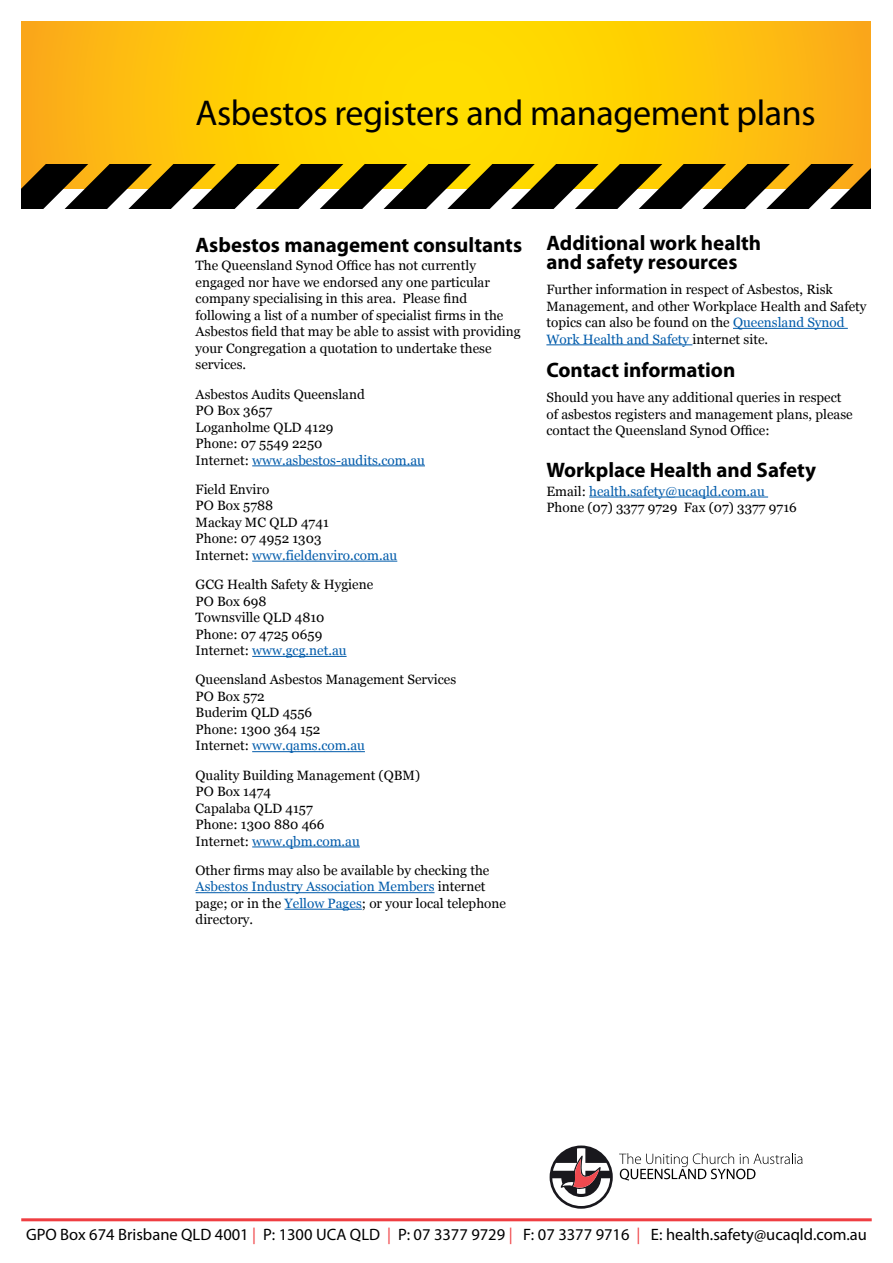
<style>
.page{position:relative;width:893px;height:1263px;background:#fff}
.page>*{position:absolute;margin:0;border:0;box-sizing:border-box;transform-origin:0 0}
.t1{font:36px "Myriad Pro";letter-spacing:-.01em;color:#000}
.t2{font:700 21px/19.5px "Myriad Pro";color:#000}
.t3{font:16.5px "Myriad Pro";color:#000}
.t4{font:13.5px/16.5px "Georgia";color:#000}
.s1{color:#005baa}
.s2{color:#ef3e42}
</style>
<div class="page">
<svg style="left:21px;top:21px;width:849px;height:144px;background:#fdc807"></svg>
<hr style="left:21px;top:1218px;width:851px;height:3px;background:#ef3e42">
<svg style="left:550px;top:1145px;width:63px;height:64px"></svg>
<svg style="left:619px;top:1153px;width:183px;height:27px"></svg>
<svg style="left:21px;top:165px;width:849px;height:44px;background:#554b27"></svg>
<hr style="left:252px;top:465px;width:173px;height:1px;background:#005baa">
<hr style="left:252px;top:561px;width:145px;height:1px;background:#005baa">
<hr style="left:252px;top:656px;width:95px;height:1px;background:#005baa">
<hr style="left:252px;top:751px;width:113px;height:1px;background:#005baa">
<hr style="left:252px;top:847px;width:108px;height:1px;background:#005baa">
<hr style="left:196px;top:892px;width:239px;height:1px;background:#005baa">
<hr style="left:285px;top:909px;width:77px;height:1px;background:#005baa">
<hr style="left:733px;top:328px;width:115px;height:1px;background:#005baa">
<hr style="left:546px;top:344px;width:146px;height:1px;background:#005baa">
<hr style="left:589px;top:497px;width:179px;height:1px;background:#005baa">
<h1 class="t1" style="left:196px;top:91px;width:622px">Asbestos registers and management plans</h1>
<h2 class="t2" style="left:196px;top:234px;width:328px">Asbestos management consultants</h2>
<p class="t4" style="left:196px;top:257px;width:326px">The Queensland Synod Office has not currently engaged nor have we endorsed any one particular company specialising in this area. Please find following a list of a number of specialist firms in the Asbestos field that may be able to assist with providing your Congregation a quotation to undertake these services.</p>
<p class="t4" style="left:196px;top:386px;width:231px">Asbestos Audits Queensland<br>PO Box 3657<br>Loganholme QLD 4129<br>Phone: 07 5549 2250<br>Internet: <span class="s1">www.asbestos-audits.com.au</span></p>
<p class="t4" style="left:196px;top:481px;width:203px">Field Enviro<br>PO Box 5788<br>Mackay MC QLD 4741<br>Phone: 07 4952 1303<br>Internet: <span class="s1">www.fieldenviro.com.au</span></p>
<p class="t4" style="left:196px;top:576px;width:179px">GCG Health Safety &amp; Hygiene<br>PO Box 698<br>Townsville QLD 4810<br>Phone: 07 4725 0659<br>Internet: <span class="s1">www.gcg.net.au</span></p>
<p class="t4" style="left:196px;top:671px;width:262px">Queensland Asbestos Management Services<br>PO Box 572<br>Buderim QLD 4556<br>Phone: 1300 364 152<br>Internet: <span class="s1">www.qams.com.au</span></p>
<p class="t4" style="left:196px;top:767px;width:226px">Quality Building Management (QBM)<br>PO Box 1474<br>Capalaba QLD 4157<br>Phone: 1300 880 466<br>Internet: <span class="s1">www.qbm.com.au</span></p>
<p class="t4" style="left:196px;top:862px;width:312px">Other firms may also be available by checking the <span class="s1">Asbestos Industry Association Members</span> internet page; or in the <span class="s1">Yellow Pages</span>; or your local telephone directory.</p>
<h2 class="t2" style="left:546px;top:232px;width:216px">Additional work health and safety resources</h2>
<p class="t4" style="left:546px;top:281px;width:322px">Further information in respect of Asbestos, Risk Management, and other Workplace Health and Safety topics can also be found on the <span class="s1">Queensland Synod Work Health and Safety</span> internet site.</p>
<h2 class="t2" style="left:546px;top:360px;width:190px">Contact information</h2>
<p class="t4" style="left:546px;top:389px;width:308px">Should you have any additional queries in respect of asbestos registers and management plans, please contact the Queensland Synod Office:</p>
<h2 class="t2" style="left:546px;top:460px;width:271px">Workplace Health and Safety</h2>
<p class="t4" style="left:546px;top:483px;width:252px">Email: <span class="s1">health.safety@ucaqld.com.au<br></span>Phone (07) 3377 9729 Fax (07) 3377 9716</p>
<p class="t3" style="left:26px;top:1224px;width:842px">GPO Box 674 Brisbane QLD 4001 <span class="s2">|</span> P: 1300 UCA QLD <span class="s2">|</span> P: 07 3377 9729 <span class="s2">|</span> F: 07 3377 9716 <span class="s2">|</span> E: health.safety@ucaqld.com.au</p>
</div>
